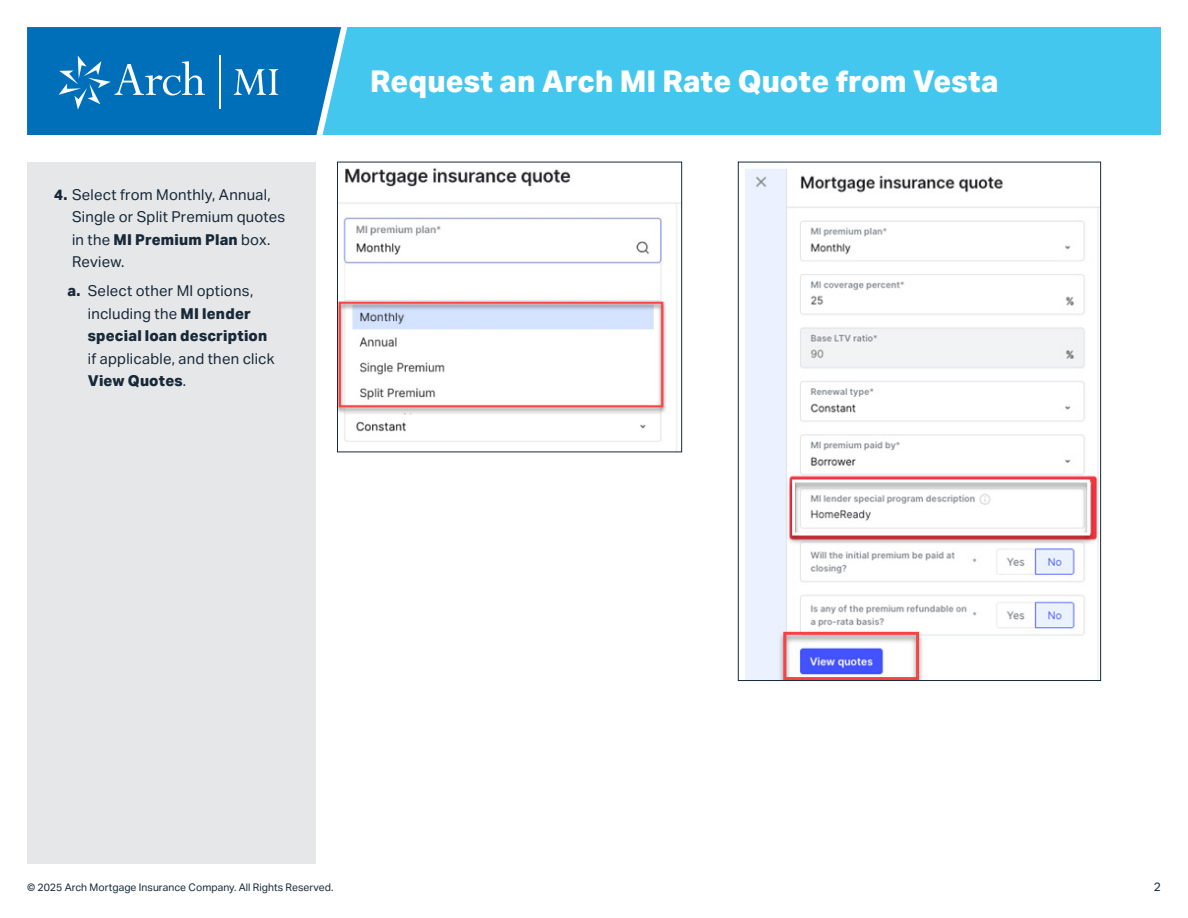
<style>
.page{position:relative;width:1188px;height:918px;background:#fff}
.page>*{position:absolute;margin:0;border:0;box-sizing:border-box;transform-origin:0 0}
.t1{font:800 30px "Aktiv Grotesk";color:#fff}
.t2{font:15px/22.5px "Aktiv Grotesk";letter-spacing:.01em;color:#172938}
.t3{font:12px "Aktiv Grotesk";color:#172938}
.t4{font:10.5px "Aktiv Grotesk";color:#172938}
.s1{font-weight:800}
</style>
<div class="page">
<div style="left:288px;top:27px;width:873px;height:108px;background:#44c7ee"></div>
<svg style="left:27px;top:27px;width:321px;height:109px;background:#147cc0"></svg>
<div style="left:27px;top:162px;width:289px;height:702px;background:#e6e7e9"></div>
<img style="left:339px;top:168px;width:341px;height:282px">
<div style="left:337px;top:162px;width:345px;height:290px;border:1px solid #172938"></div>
<img style="left:745px;top:169px;width:354px;height:510px">
<p class="t2" style="left:72px;top:183px;width:215px;text-indent:-18px"><span class="s1">4.</span> Select from Monthly, Annual,<br>Single or Split Premium quotes in the <span class="s1">MI Premium Plan</span> box.<br>Review.</p>
<p class="t2" style="left:88px;top:280px;width:188px;text-indent:-20px"><span class="s1">a.</span> Select other MI options, including the <span class="s1">MI lender special loan description </span>if applicable, and then click<br><span class="s1">View Quotes</span>.</p>
<h1 class="t1" style="left:370px;top:64px;width:630px">Request an Arch MI Rate Quote from Vesta</h1>
<p class="t4" style="left:27px;top:881px;width:308px">© 2025 Arch Mortgage Insurance Company. All Rights Reserved.</p>
<p class="t3" style="left:1154px;top:880px;width:9px">2</p>
</div>
